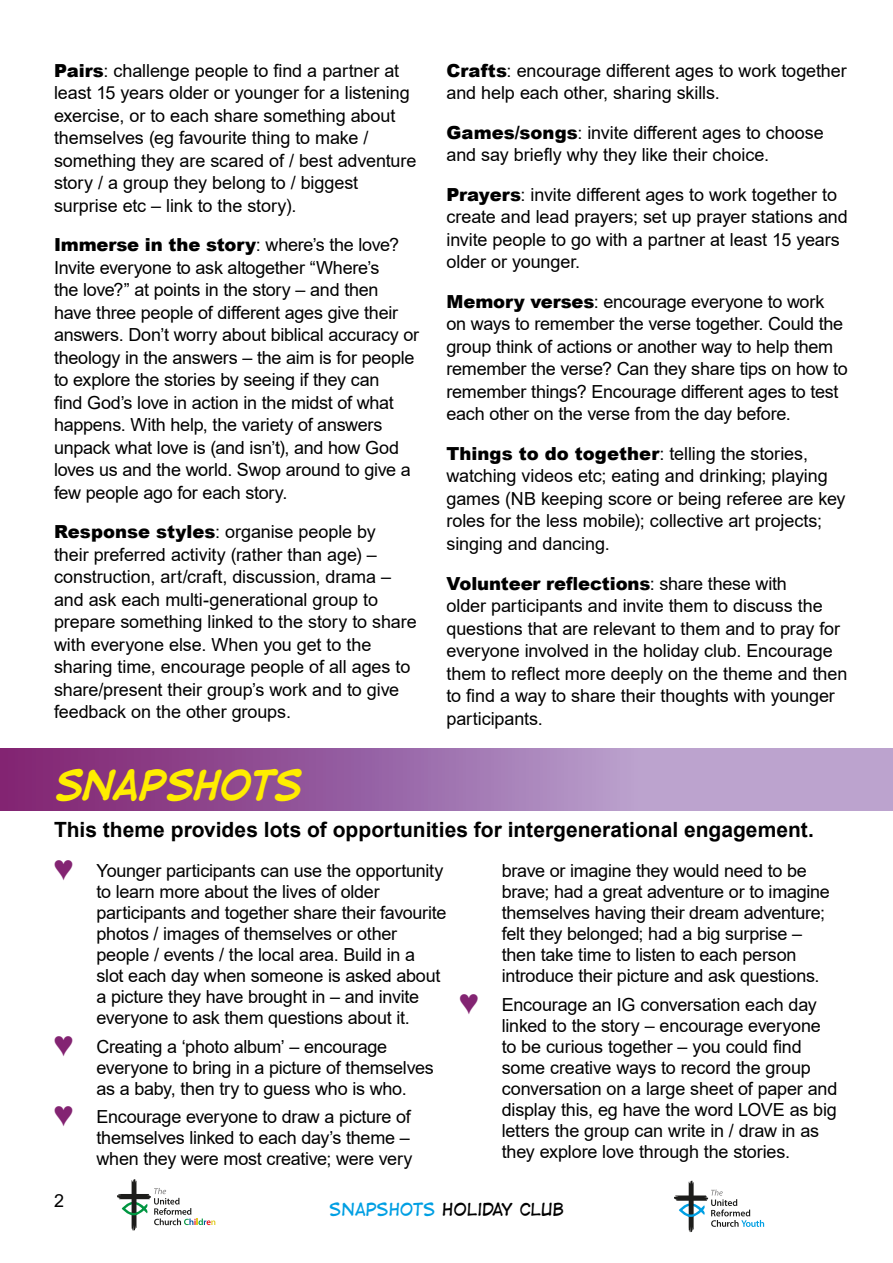
<style>
.page{position:relative;width:893px;height:1263px;background:#fff}
.page>*{position:absolute;margin:0;border:0;box-sizing:border-box;transform-origin:0 0}
.t1{font:italic 700 43.5px "Digital Strip BB";color:#ffed00}
.t2{font:700 21px "Arial";color:#000}
.t3{font:21px "Digital Strip BB";color:#000}
.t4{font:18px/22.5px "Arial";letter-spacing:-.01em;color:#000}
.s1{font-weight:900}
.s2{font-size:33px;color:#832472}
.s3{color:#009fe3}
</style>
<div class="page">
<svg style="left:117px;top:1179px;width:98px;height:51px"></svg>
<svg style="left:674px;top:1181px;width:90px;height:51px"></svg>
<svg style="left:0;top:748px;width:893px;height:62px;background:#a270ab"></svg>
<p class="t4" style="left:54px;top:59px;width:364px"><span class="s1">Pairs</span>: challenge people to find a partner at least 15 years older or younger for a listening exercise, or to each share something about themselves (eg favourite thing to make / something they are scared of / best adventure story / a group they belong to / biggest surprise etc – link to the story).</p>
<p class="t4" style="left:54px;top:234px;width:367px"><span class="s1">Immerse in the story</span>: where’s the love?<br>Invite everyone to ask altogether “Where’s<br>the love?” at points in the story – and then have three people of different ages give their answers. Don’t worry about biblical accuracy or theology in the answers – the aim is for people to explore the stories by seeing if they can<br>find God’s love in action in the midst of what happens. With help, the variety of answers unpack what love is (and isn’t), and how God loves us and the world. Swop around to give a few people ago for each story.</p>
<p class="t4" style="left:54px;top:521px;width:364px"><span class="s1">Response styles</span>: organise people by<br>their preferred activity (rather than age) – construction, art/craft, discussion, drama – and ask each multi-generational group to prepare something linked to the story to share with everyone else. When you get to the sharing time, encourage people of all ages to share/present their group’s work and to give feedback on the other groups.</p>
<p class="t4" style="left:446px;top:59px;width:402px"><span class="s1">Crafts</span>: encourage different ages to work together and help each other, sharing skills.</p>
<p class="t4" style="left:446px;top:121px;width:379px"><span class="s1">Games/songs</span>: invite different ages to choose and say briefly why they like their choice.</p>
<p class="t4" style="left:446px;top:183px;width:403px"><span class="s1">Prayers</span>: invite different ages to work together to create and lead prayers; set up prayer stations and invite people to go with a partner at least 15 years older or younger.</p>
<p class="t4" style="left:446px;top:290px;width:403px"><span class="s1">Memory verses</span>: encourage everyone to work on ways to remember the verse together. Could the group think of actions or another way to help them remember the verse? Can they share tips on how to remember things? Encourage different ages to test each other on the verse from the day before.</p>
<p class="t4" style="left:446px;top:442px;width:401px"><span class="s1">Things to do together</span>: telling the stories, watching videos etc; eating and drinking; playing games (NB keeping score or being referee are key roles for the less mobile); collective art projects; singing and dancing.</p>
<p class="t4" style="left:446px;top:572px;width:402px"><span class="s1">Volunteer reflections</span>: share these with<br>older participants and invite them to discuss the questions that are relevant to them and to pray for everyone involved in the holiday club. Encourage them to reflect more deeply on the theme and then to find a way to share their thoughts with younger participants.</p>
<h1 class="t1" style="left:54px;top:757px;width:249px">SNAPSHOTS</h1>
<p class="t2" style="left:54px;top:814px;width:762px">This theme provides lots of opportunities for intergenerational engagement.</p>
<p class="t4" style="left:502px;top:860px;width:330px;line-height:21px">brave or imagine they would need to be brave; had a great adventure or to imagine themselves having their dream adventure; felt they belonged; had a big surprise – then take time to listen to each person introduce their picture and ask questions.</p>
<p class="t4" style="left:502px;top:994px;width:337px;line-height:21px;text-indent:-43px"><span class="s2">♥</span> Encourage an IG conversation each day linked to the story – encourage everyone to be curious together – you could find some creative ways to record the group conversation on a large sheet of paper and display this, eg have the word LOVE as big letters the group can write in / draw in as they explore love through the stories.</p>
<p class="t4" style="left:97px;top:860px;width:351px;line-height:21px;text-indent:-43px"><span class="s2">♥</span> Younger participants can use the opportunity to learn more about the lives of older participants and together share their favourite photos / images of themselves or other people / events / the local area. Build in a slot each day when someone is asked about a picture they have brought in – and invite everyone to ask them questions about it.</p>
<p class="t4" style="left:97px;top:1036px;width:339px;line-height:21px;text-indent:-43px"><span class="s2">♥</span> Creating a ‘photo album’ – encourage everyone to bring in a picture of themselves as a baby, then try to guess who is who.</p>
<p class="t4" style="left:97px;top:1106px;width:317px;line-height:21px;text-indent:-43px"><span class="s2">♥</span> Encourage everyone to draw a picture of themselves linked to each day’s theme – when they were most creative; were very</p>
<p class="t4" style="left:54px;top:1190px;width:12px">2</p>
<p class="t3" style="left:329px;top:1197px;width:236px"><span class="s3">SNAPSHOTS</span> HOLIDAY CLUB</p>
</div>
